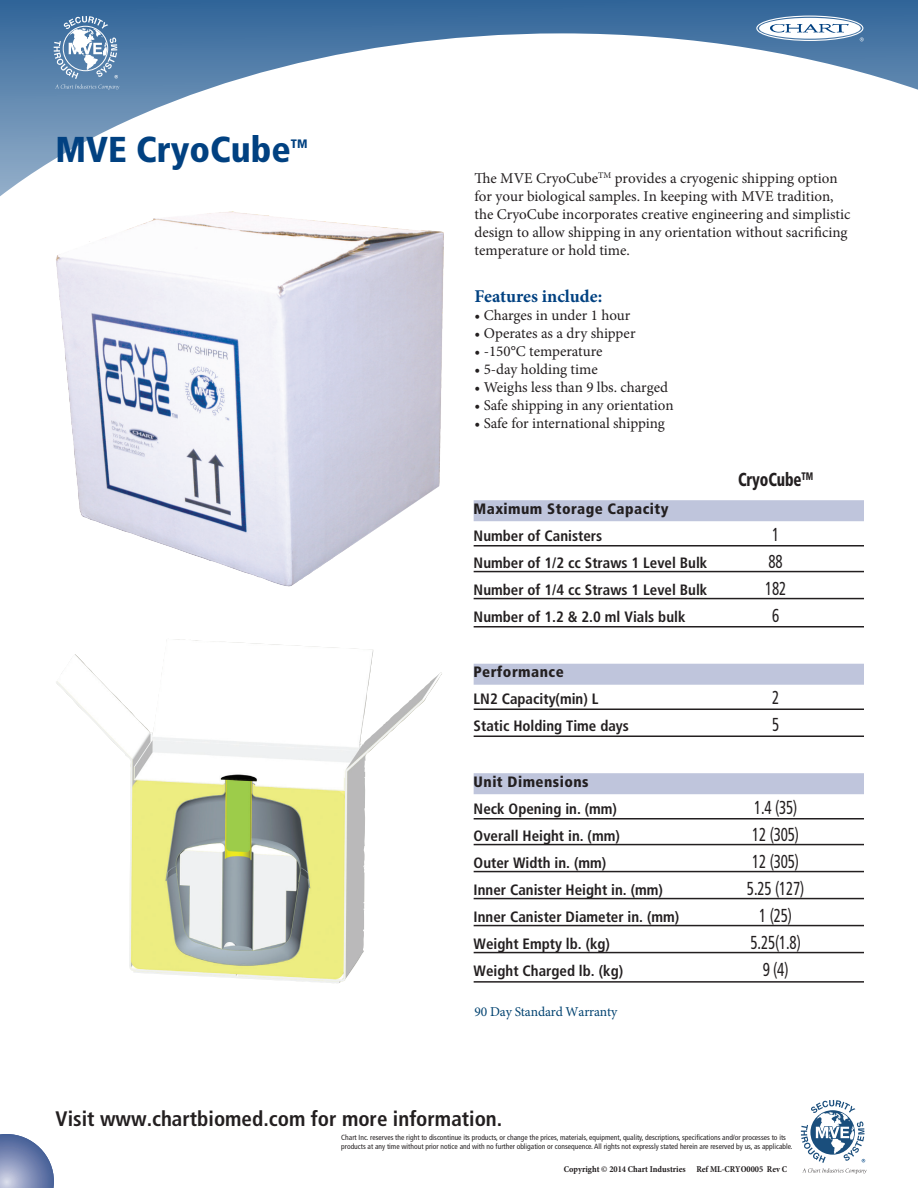
<style>
.page{position:relative;width:918px;height:1188px;background:#fff}
.page>*{position:absolute;margin:0;border:0;box-sizing:border-box;transform-origin:0 0}
.t1{font:900 condensed 36px "Frutiger";color:#014181}
.t2{font:700 condensed 21px "Frutiger";color:#231f20}
.t3{font:condensed 18.75px "Frutiger";letter-spacing:-.01em;color:#231f20;scale:.8 1}
.t4{font:900 condensed 18.75px "Frutiger";letter-spacing:-.01em;color:#231f20;scale:.8 1}
.t5{font:700 18px "Minion Pro";color:#014181}
.t6{font:15px/18px "Minion Pro";color:#231f20}
.t7{font:700 condensed 15px "Frutiger";color:#231f20}
.t8{font:900 condensed 15px "Frutiger";letter-spacing:.03em;color:#231f20}
.t9{font:13.5px "Minion Pro";letter-spacing:-.01em;color:#004270}
.t10{font:900 condensed 12.3px "Frutiger";color:#014181}
.t11{font:700 condensed 9px "Minion Pro";color:#231f20}
.t12{font:condensed 7.5px/9px "Frutiger";color:#231f20}
</style>
<div class="page">
<svg style="left:0;top:1134px;width:54px;height:54px"></svg>
<svg style="left:801px;top:1100px;width:65px;height:74px"></svg>
<svg style="left:0;top:0;width:918px;height:196px"></svg>
<div style="left:756px;top:16px;width:107px;height:25px;border:1px solid #fff;border-radius:50%"></div>
<div style="left:759px;top:18px;width:102px;height:21px;background:#fff;border-radius:50%"></div>
<svg style="left:770px;top:24px;width:79px;height:9px"></svg>
<svg style="left:860px;top:37px;width:4px;height:4px"></svg>
<svg style="left:54px;top:16px;width:65px;height:74px;background:#7a9bbc"></svg>
<img style="left:56px;top:211px;width:386px;height:376px">
<img style="left:56px;top:639px;width:310px;height:345px">
<div style="left:474px;top:500px;width:390px;height:21px;background:#bfc5dc"></div>
<hr style="left:474px;top:545px;width:390px;height:2px;background:#231f20">
<hr style="left:474px;top:571px;width:390px;height:1px;background:#231f20">
<hr style="left:474px;top:598px;width:390px;height:1px;background:#231f20">
<hr style="left:474px;top:626px;width:390px;height:2px;background:#231f20">
<div style="left:474px;top:664px;width:390px;height:21px;background:#bfc5dc"></div>
<hr style="left:474px;top:709px;width:390px;height:1px;background:#231f20">
<hr style="left:474px;top:736px;width:390px;height:1px;background:#231f20">
<div style="left:474px;top:773px;width:390px;height:21px;background:#bfc5dc"></div>
<hr style="left:474px;top:818px;width:390px;height:2px;background:#231f20">
<hr style="left:474px;top:844px;width:390px;height:1px;background:#231f20">
<hr style="left:474px;top:871px;width:390px;height:1px;background:#231f20">
<hr style="left:474px;top:898px;width:390px;height:1px;background:#231f20">
<hr style="left:474px;top:925px;width:390px;height:1px;background:#231f20">
<hr style="left:474px;top:952px;width:390px;height:1px;background:#231f20">
<hr style="left:474px;top:981px;width:390px;height:2px;background:#231f20">
<h1 class="t1" style="left:56px;top:128px;width:237px">MVE CryoCube</h1>
<p class="t10" style="left:291px;top:136px;width:18px">TM</p>
<p class="t6" style="left:474px;top:169px;width:378px">The MVE CryoCube<sup>TM</sup> provides a cryogenic shipping option for your biological samples. In keeping with MVE tradition, the CryoCube incorporates creative engineering and simplistic design to allow shipping in any orientation without sacrificing temperature or hold time.</p>
<p class="t5" style="left:474px;top:283px;width:129px">Features include:</p>
<p class="t6" style="left:474px;top:306px;width:157px">• Charges in under 1 hour</p>
<p class="t6" style="left:474px;top:324px;width:163px">• Operates as a dry shipper</p>
<p class="t6" style="left:474px;top:342px;width:129px">• -150°C temperature</p>
<p class="t6" style="left:474px;top:360px;width:125px">• 5-day holding time</p>
<p class="t6" style="left:474px;top:378px;width:195px">• Weighs less than 9 lbs. charged</p>
<p class="t6" style="left:474px;top:396px;width:201px">• Safe shipping in any orientation</p>
<p class="t6" style="left:474px;top:414px;width:192px">• Safe for international shipping</p>
<p class="t4" style="left:738px;top:468px;width:95px">CryoCube<sup>TM</sup></p>
<p class="t8" style="left:474px;top:499px;width:196px">Maximum Storage Capacity</p>
<p class="t7" style="left:474px;top:527px;width:130px">Number of Canisters</p>
<p class="t3" style="left:772px;top:523px;width:10px">1</p>
<p class="t7" style="left:474px;top:554px;width:235px">Number of 1/2 cc Straws 1 Level Bulk</p>
<p class="t3" style="left:769px;top:550px;width:19px">88</p>
<p class="t7" style="left:474px;top:581px;width:235px">Number of 1/4 cc Straws 1 Level Bulk</p>
<p class="t3" style="left:765px;top:577px;width:28px">182</p>
<p class="t7" style="left:474px;top:608px;width:213px">Number of 1.2 &amp; 2.0 ml Vials bulk</p>
<p class="t3" style="left:772px;top:604px;width:10px">6</p>
<p class="t8" style="left:474px;top:663px;width:92px">Performance</p>
<p class="t7" style="left:474px;top:690px;width:126px">LN2 Capacity(min) L</p>
<p class="t3" style="left:772px;top:687px;width:10px">2</p>
<p class="t7" style="left:474px;top:717px;width:157px">Static Holding Time days</p>
<p class="t3" style="left:772px;top:714px;width:10px">5</p>
<p class="t8" style="left:474px;top:772px;width:116px">Unit Dimensions</p>
<p class="t7" style="left:474px;top:800px;width:145px">Neck Opening in. (mm)</p>
<p class="t3" style="left:754px;top:796px;width:56px">1.4 (35)</p>
<p class="t7" style="left:474px;top:827px;width:148px">Overall Height in. (mm)</p>
<p class="t3" style="left:752px;top:823px;width:60px">12 (305)</p>
<p class="t7" style="left:474px;top:854px;width:134px">Outer Width in. (mm)</p>
<p class="t3" style="left:752px;top:850px;width:60px">12 (305)</p>
<p class="t7" style="left:474px;top:881px;width:191px">Inner Canister Height in. (mm)</p>
<p class="t3" style="left:747px;top:877px;width:73px">5.25 (127)</p>
<p class="t7" style="left:474px;top:908px;width:207px">Inner Canister Diameter in. (mm)</p>
<p class="t3" style="left:759px;top:904px;width:42px">1 (25)</p>
<p class="t7" style="left:474px;top:935px;width:138px">Weight Empty lb. (kg)</p>
<p class="t3" style="left:751px;top:931px;width:64px">5.25(1.8)</p>
<p class="t7" style="left:474px;top:962px;width:151px">Weight Charged lb. (kg)</p>
<p class="t3" style="left:763px;top:958px;width:34px">9 (4)</p>
<p class="t9" style="left:475px;top:1002px;width:144px">90 Day Standard Warranty</p>
<h2 class="t2" style="left:56px;top:1107px;width:448px">Visit www.chartbiomed.com for more information.</h2>
<p class="t12" style="left:341px;top:1133px;width:453px">Chart Inc. reserves the right to discontinue its products, or change the prices, materials, equipment, quality, descriptions, specifications and/or processes to its products at any time without prior notice and with no further obligation or consequence. All rights not expressly stated herein are reserved by us, as applicable.</p>
<p class="t11" style="left:564px;top:1163px;width:225px">Copyright © 2014 Chart Industries Ref ML-CRYO0005 Rev C</p>
</div>
